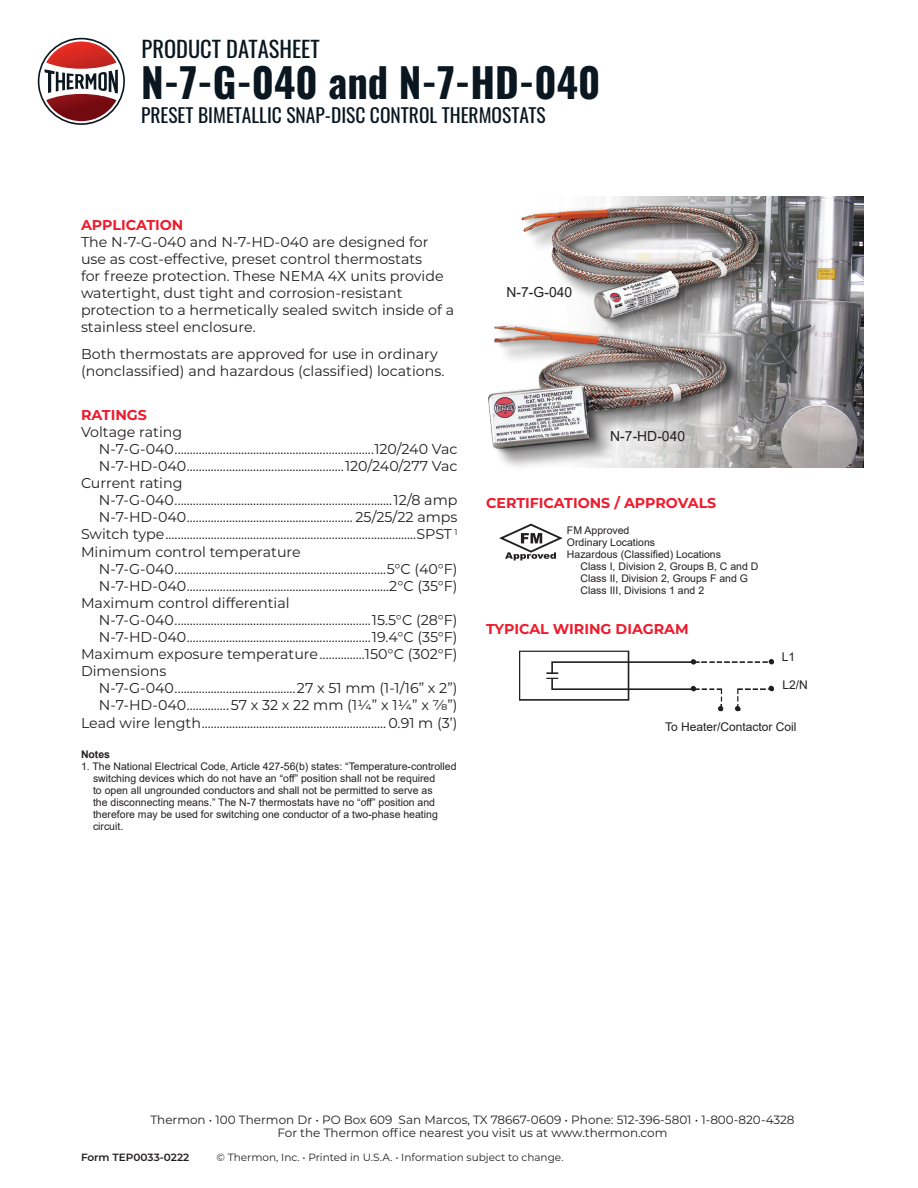
<style>
.page{position:relative;width:918px;height:1188px;background:#fff}
.page>*{position:absolute;margin:0;border:0;box-sizing:border-box;transform-origin:0 0}
.Header__Product_Name{font:700 40.5px "Oswald";color:#0a1720}
.Header__Product_Spec{font:22.5px "Oswald";color:#0a1720}
.Header__Product_Spec-2{font:19.5px "Oswald";color:#0a1720}
.Ratings_Body{font:14.25px/17.1px "Montserrat";color:#231f20}
.Body_Text{font:14.25px/17.1px "Montserrat";color:#231f20}
.Body_Head{font:700 14.25px "Montserrat";color:#ee1b2d}
.Callouts_for_Illustr{font:13.95px "Arial";color:#231f20}
.t1{font:12px/13.5px "Montserrat";color:#231f20;text-align:center}
.Callouts_for_Illustr-2{font:12px "Arial";color:#231f20}
.Notes_Body{font:10.5px/12px "Arial";color:#231f20}
.Certifications_Appro{font:10.5px "Arial";color:#231f20}
.t2{font:10.5px "Montserrat";color:#231f20}
.Address__Phone__Form{font:600 10.5px "Montserrat";color:#231f20}
.Notes_Head{font:700 10.5px "Arial";color:#231f20}
</style>
<div class="page">
<svg style="left:38px;top:38px;width:87px;height:87px"></svg>
<svg style="left:499px;top:523px;width:64px;height:37px"></svg>
<img style="left:519px;top:651px;width:254px;height:60px">
<svg style="left:691px;top:659px;width:5px;height:5px"></svg>
<svg style="left:691px;top:686px;width:5px;height:5px"></svg>
<svg style="left:718px;top:706px;width:5px;height:5px"></svg>
<svg style="left:735px;top:706px;width:5px;height:5px"></svg>
<svg style="left:769px;top:686px;width:5px;height:5px"></svg>
<svg style="left:769px;top:659px;width:5px;height:5px"></svg>
<img style="left:765px;top:197px;width:99px;height:270px">
<div style="left:492px;top:208px;width:294px;height:265px;background:#231f20;opacity:.43"></div>
<img style="left:488px;top:196px;width:277px;height:277px">
<p class="Header__Product_Spec" style="left:142px;top:29px;width:180px">PRODUCT DATASHEET</p>
<p class="Header__Product_Name" style="left:141px;top:61px;width:461px">N-7-G-040 and N-7-HD-040</p>
<p class="Header__Product_Spec-2" style="left:141px;top:98px;width:406px">PRESET BIMETALLIC SNAP-DISC CONTROL THERMOSTATS</p>
<p class="Body_Head" style="left:81px;top:215px;width:104px">APPLICATION</p>
<p class="Body_Text" style="left:81px;top:233px;width:375px">The N-7-G-040 and N-7-HD-040 are designed for use as cost-effective, preset control thermostats<br>for freeze protection. These NEMA 4X units provide watertight, dust tight and corrosion-resistant protection to a hermetically sealed switch inside of a stainless steel enclosure.</p>
<p class="Body_Text" style="left:81px;top:344px;width:365px">Both thermostats are approved for use in ordinary (nonclassified) and hazardous (classified) locations.</p>
<p class="Body_Head" style="left:81px;top:404px;width:67px">RATINGS</p>
<p class="Ratings_Body" style="left:99px;top:423px;width:360px;text-indent:-18px">Voltage rating<br>N-7-G-040..................................................................120/240 Vac</p>
<p class="Ratings_Body" style="left:99px;top:457px;width:360px">N-7-HD-040....................................................120/240/277 Vac</p>
<p class="Ratings_Body" style="left:99px;top:474px;width:360px;text-indent:-18px">Current rating<br>N-7-G-040........................................................................12/8 amp</p>
<p class="Ratings_Body" style="left:99px;top:508px;width:360px">N-7-HD-040....................................................... 25/25/22 amps</p>
<p class="Ratings_Body" style="left:81px;top:525px;width:378px">Switch type...................................................................................SPST <sup>1</sup></p>
<p class="Ratings_Body" style="left:99px;top:542px;width:360px;text-indent:-18px">Minimum control temperature<br>N-7-G-040......................................................................5°C (40°F)</p>
<p class="Ratings_Body" style="left:99px;top:577px;width:360px">N-7-HD-040...................................................................2°C (35°F)</p>
<p class="Ratings_Body" style="left:99px;top:594px;width:360px;text-indent:-18px">Maximum control differential<br>N-7-G-040.................................................................15.5°C (28°F)</p>
<p class="Ratings_Body" style="left:99px;top:628px;width:360px">N-7-HD-040.............................................................19.4°C (35°F)</p>
<p class="Ratings_Body" style="left:81px;top:645px;width:378px">Maximum exposure temperature...............150°C (302°F)</p>
<p class="Ratings_Body" style="left:99px;top:662px;width:360px;text-indent:-18px">Dimensions<br>N-7-G-040........................................27 x 51 mm (1-1/16” x 2”)</p>
<p class="Ratings_Body" style="left:99px;top:696px;width:360px">N-7-HD-040..............57 x 32 x 22 mm (1¼” x 1¼” x ⅞”)</p>
<p class="Ratings_Body" style="left:81px;top:713px;width:378px">Lead wire length............................................................. 0.91 m (3’)</p>
<p class="Notes_Head" style="left:81px;top:746px;width:31px">Notes</p>
<p class="Notes_Body" style="left:93px;top:760px;width:365px;text-indent:-12px">1. The National Electrical Code, Article 427-56(b) states: “Temperature-controlled switching devices which do not have an “off” position shall not be required<br>to open all ungrounded conductors and shall not be permitted to serve as<br>the disconnecting means.” The N-7 thermostats have no “off” position and therefore may be used for switching one conductor of a two-phase heating circuit.</p>
<p class="Callouts_for_Illustr" style="left:507px;top:283px;width:67px">N-7-G-040</p>
<p class="Callouts_for_Illustr" style="left:610px;top:427px;width:76px">N-7-HD-040</p>
<p class="Body_Head" style="left:486px;top:493px;width:232px">CERTIFICATIONS / APPROVALS</p>
<p class="Certifications_Appro" style="left:567px;top:523px;width:64px">FM Approved</p>
<p class="Certifications_Appro" style="left:567px;top:535px;width:90px">Ordinary Locations</p>
<p class="Certifications_Appro" style="left:567px;top:547px;width:156px">Hazardous (Classified) Locations</p>
<p class="Certifications_Appro" style="left:580px;top:559px;width:179px">Class I, Division 2, Groups B, C and D</p>
<p class="Certifications_Appro" style="left:580px;top:571px;width:169px">Class II, Division 2, Groups F and G</p>
<p class="Certifications_Appro" style="left:580px;top:583px;width:125px">Class III, Divisions 1 and 2</p>
<p class="Body_Head" style="left:486px;top:619px;width:204px">TYPICAL WIRING DIAGRAM</p>
<p class="Callouts_for_Illustr-2" style="left:782px;top:648px;width:15px">L1</p>
<p class="Callouts_for_Illustr-2" style="left:782px;top:677px;width:27px">L2/N</p>
<p class="Callouts_for_Illustr-2" style="left:665px;top:718px;width:133px">To Heater/Contactor Coil</p>
<p class="t1" style="left:150px;top:1112px;width:646px">Thermon • 100 Thermon Dr • PO Box 609 San Marcos, TX 78667-0609 • Phone: 512-396-5801 • 1-800-820-4328<br>For the Thermon office nearest you visit us at www.thermon.com</p>
<p class="t2" style="left:217px;top:1150px;width:349px">© Thermon, Inc. • Printed in U.S.A. • Information subject to change.</p>
<p class="Address__Phone__Form" style="left:81px;top:1150px;width:110px">Form TEP0033-0222</p>
</div>
